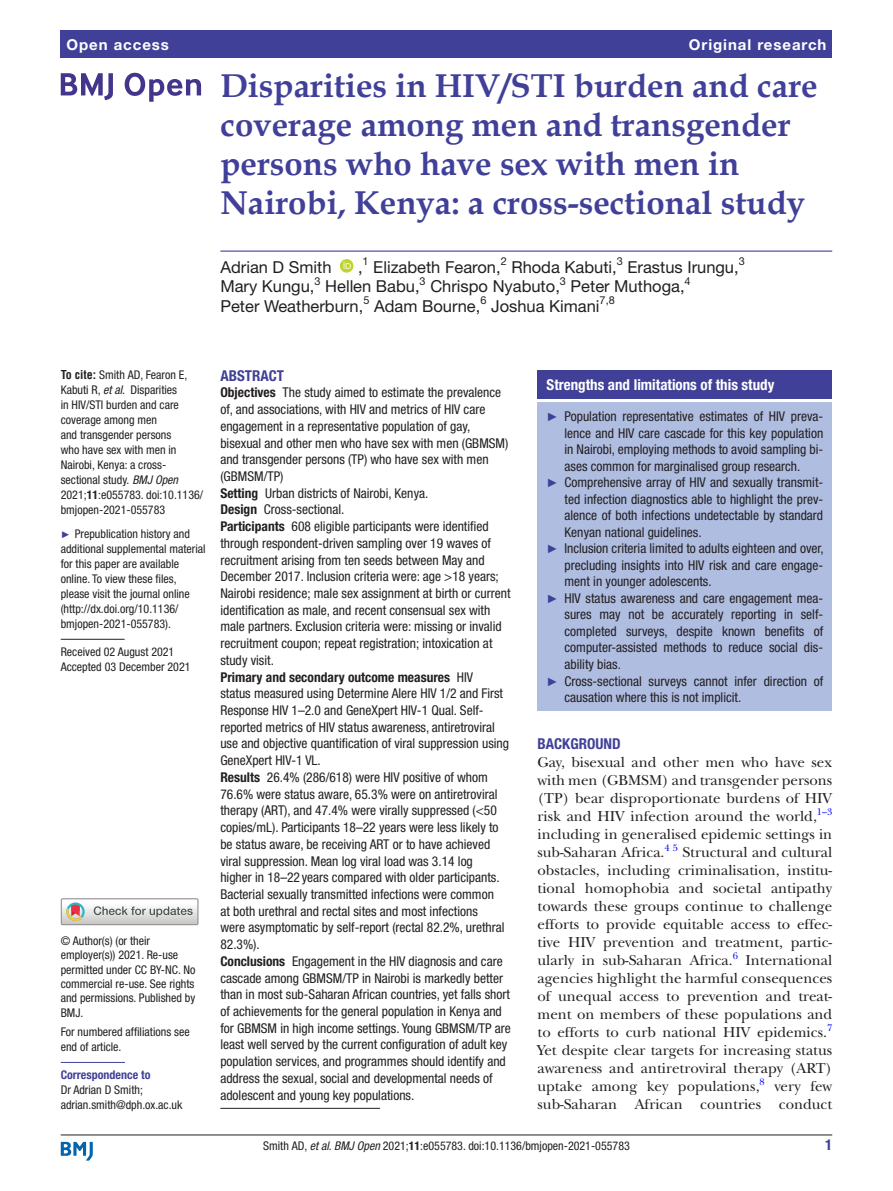
<style>
.page{position:relative;width:893px;height:1191px;background:#fff}
.page>*{position:absolute;margin:0;border:0;box-sizing:border-box;transform-origin:0 0}
.t1{font:700 33px/39px "Book Antiqua";color:#414099}
.t2{font:16.5px "Helvetica Neue LT Std";color:#231f20}
.t3{font:15px/18px "New Baskerville";color:#231f20;text-align:justify}
.t4{font:700 condensed 15px "Helvetica Neue LT Std";color:#fff}
.t5{font:700 15px "Helvetica Neue LT Std";letter-spacing:.065em;color:#fff}
.t6{font:700 condensed 15px "Helvetica Neue LT Std";color:#414099}
.t7{font:condensed 13.5px/16.6px "Helvetica Neue LT Std";color:#231f20}
.t8{font:condensed 12px/15px "Helvetica Neue LT Std";color:#231f20}
.t9{font:700 condensed 12px "Helvetica Neue LT Std";color:#414099}
.t10{font:10.95px "Helvetica Neue LT Std";color:#231f20}
.t11{font:9.9px "New Baskerville";color:#00f}
.s1{font-family:"Helvetica LT Std";font-weight:700}
.s2{font-style:italic}
.s3{font-weight:700}
.s4{font-family:"Arial";font-stretch:normal;font-size:9.75px;color:#414099}
.s5{font-family:"Arial";font-stretch:normal;font-size:12px;color:#414099}
</style>
<div class="page">
<hr style="left:61px;top:1134px;width:771px;height:1px;background:#231f20">
<svg style="left:61px;top:1141px;width:32px;height:19px"></svg>
<div style="left:61px;top:31px;width:771px;height:27px;background:#414099"></div>
<hr style="left:220px;top:250px;width:612px;height:2px;background:#414099">
<svg style="left:340px;top:259px;width:13px;height:14px"></svg>
<hr style="left:61px;top:639px;width:64px;height:1px;background:#231f20">
<hr style="left:61px;top:1062px;width:64px;height:1px;background:#414099">
<svg style="left:61px;top:73px;width:52px;height:27px"></svg>
<svg style="left:125px;top:73px;width:76px;height:29px"></svg>
<div style="left:61px;top:898px;width:138px;height:27px;border:1px solid #969090"></div>
<svg style="left:61px;top:898px;width:137px;height:26px"></svg>
<hr style="left:220px;top:1108px;width:160px;height:1px;background:#231f20">
<div style="left:538px;top:370px;width:294px;height:29px;background:#414099"></div>
<div style="left:538px;top:403px;width:294px;height:308px;background:#afbde1"></div>
<p class="t5" style="left:66px;top:35px;width:104px">Open access</p>
<p class="t5" style="left:689px;top:35px;width:139px">Original research</p>
<h1 class="t1" style="left:220px;top:66px;width:599px">Disparities in HIV/STI burden and care coverage among men and transgender persons who have sex with men in Nairobi, Kenya: a cross-sectional study</h1>
<p class="t2" style="left:220px;top:257px;width:113px">Adrian D Smith</p>
<p class="t2" style="left:358px;top:257px;width:6px">,</p>
<p class="t10" style="left:363px;top:255px;width:8px">1</p>
<p class="t2" style="left:373px;top:257px;width:129px">Elizabeth Fearon,</p>
<p class="t10" style="left:501px;top:255px;width:8px">2</p>
<p class="t2" style="left:511px;top:257px;width:107px">Rhoda Kabuti,</p>
<p class="t10" style="left:617px;top:255px;width:8px">3</p>
<p class="t2" style="left:627px;top:257px;width:113px">Erastus Irungu,</p>
<p class="t10" style="left:739px;top:255px;width:8px">3</p>
<p class="t2" style="left:220px;top:276px;width:96px">Mary Kungu,</p>
<p class="t10" style="left:315px;top:274px;width:8px">3</p>
<p class="t2" style="left:325px;top:276px;width:96px">Hellen Babu,</p>
<p class="t10" style="left:420px;top:274px;width:8px">3</p>
<p class="t2" style="left:430px;top:276px;width:131px">Chrispo Nyabuto,</p>
<p class="t10" style="left:560px;top:274px;width:8px">3</p>
<p class="t2" style="left:571px;top:276px;width:115px">Peter Muthoga,</p>
<p class="t10" style="left:685px;top:274px;width:8px">4</p>
<p class="t2" style="left:220px;top:296px;width:144px">Peter Weatherburn,</p>
<p class="t10" style="left:363px;top:294px;width:8px">5</p>
<p class="t2" style="left:374px;top:296px;width:108px">Adam Bourne,</p>
<p class="t10" style="left:480px;top:294px;width:8px">6</p>
<p class="t2" style="left:491px;top:296px;width:110px">Joshua Kimani</p>
<p class="t10" style="left:600px;top:294px;width:17px">7,8</p>
<p class="t8" style="left:61px;top:367px;width:144px"><span class="s1">To cite:</span> Smith AD, Fearon E,<br>Kabuti R, <span class="s2">et al</span>. Disparities<br>in HIV/STI burden and care coverage among men<br>and transgender persons<br>who have sex with men in<br>Nairobi, Kenya: a cross&shy;sectional study. <span class="s2">BMJ Open<br></span>2021;<span class="s3">11</span>:e055783. doi:10.1136/ bmjopen-2021-055783</p>
<p class="t8" style="left:61px;top:526px;width:146px"><span class="s4">►</span> Prepublication history and additional supplemental material for this paper are available online. To view these files, please visit the journal online (http://dx.doi.org/10.1136/ bmjopen-2021-055783).</p>
<p class="t8" style="left:61px;top:644px;width:131px">Received 02 August 2021<br>Accepted 03 December 2021</p>
<p class="t8" style="left:61px;top:933px;width:136px;line-height:14.4px">© Author(s) (or their employer(s)) 2021. Re-use permitted under CC BY-NC. No commercial re-use. See rights and permissions. Published by<br>BMJ.</p>
<p class="t8" style="left:61px;top:1024px;width:130px">For numbered affiliations see end of article.</p>
<p class="t9" style="left:61px;top:1067px;width:91px">Correspondence to</p>
<p class="t8" style="left:61px;top:1082px;width:123px">Dr Adrian D Smith; adrian.smith@dph.ox.ac.uk</p>
<p class="t6" style="left:220px;top:366px;width:65px">ABSTRACT</p>
<p class="t7" style="left:220px;top:384px;width:292px"><span class="s3">Objectives</span> The study aimed to estimate the prevalence of, and associations, with HIV and metrics of HIV care engagement in a representative population of gay, bisexual and other men who have sex with men (GBMSM) and transgender persons (TP) who have sex with men (GBMSM/TP)<br><span class="s3">Setting</span> Urban districts of Nairobi, Kenya.<br><span class="s3">Design</span> Cross-sectional.<br><span class="s3">Participants</span> 608 eligible participants were identified through respondent-driven sampling over 19 waves of recruitment arising from ten seeds between May and December 2017. Inclusion criteria were: age &gt;18 years; Nairobi residence; male sex assignment at birth or current identification as male, and recent consensual sex with male partners. Exclusion criteria were: missing or invalid recruitment coupon; repeat registration; intoxication at study visit.<br><span class="s3">Primary and secondary outcome measures</span> HIV<br>status measured using Determine Alere HIV 1/2 and First Response HIV 1–2.0 and GeneXpert HIV-1 Qual. Self&shy;reported metrics of HIV status awareness, antiretroviral use and objective quantification of viral suppression using GeneXpert HIV-1 VL.<br><span class="s3">Results</span> 26.4% (286/618) were HIV positive of whom 76.6% were status aware, 65.3% were on antiretroviral therapy (ART), and 47.4% were virally suppressed (&lt;50 copies/mL). Participants 18–22 years were less likely to be status aware, be receiving ART or to have achieved viral suppression. Mean log viral load was 3.14 log<br>higher in 18–22 years compared with older participants.<br>Bacterial sexually transmitted infections were common<br>at both urethral and rectal sites and most infections<br>were asymptomatic by self-report (rectal 82.2%, urethral 82.3%).<br><span class="s3">Conclusions</span> Engagement in the HIV diagnosis and care cascade among GBMSM/TP in Nairobi is markedly better than in most sub-Saharan African countries, yet falls short of achievements for the general population in Kenya and for GBMSM in high income settings. Young GBMSM/TP are least well served by the current configuration of adult key population services, and programmes should identify and address the sexual, social and developmental needs of adolescent and young key populations.</p>
<p class="t4" style="left:547px;top:375px;width:229px">Strengths and limitations of this study</p>
<p class="t7" style="left:547px;top:408px;width:278px"><span class="s5">►</span> Population representative estimates of HIV preva-</p>
<p class="t7" style="left:565px;top:425px;width:260px">lence and HIV care cascade for this key population</p>
<p class="t7" style="left:565px;top:441px;width:260px">in Nairobi, employing methods to avoid sampling bi-</p>
<p class="t7" style="left:565px;top:458px;width:237px">ases common for marginalised group research.</p>
<p class="t7" style="left:547px;top:474px;width:278px"><span class="s5">►</span> Comprehensive array of HIV and sexually transmit-</p>
<p class="t7" style="left:565px;top:491px;width:260px">ted infection diagnostics able to highlight the prev-</p>
<p class="t7" style="left:565px;top:507px;width:260px">alence of both infections undetectable by standard</p>
<p class="t7" style="left:565px;top:524px;width:139px">Kenyan national guidelines.</p>
<p class="t7" style="left:547px;top:540px;width:279px"><span class="s5">►</span> Inclusion criteria limited to adults eighteen and over,</p>
<p class="t7" style="left:565px;top:557px;width:260px">precluding insights into HIV risk and care engage-</p>
<p class="t7" style="left:565px;top:573px;width:149px">ment in younger adolescents.</p>
<p class="t7" style="left:547px;top:590px;width:278px"><span class="s5">►</span> HIV status awareness and care engagement mea-</p>
<p class="t7" style="left:565px;top:606px;width:260px">sures may not be accurately reporting in self-</p>
<p class="t7" style="left:565px;top:623px;width:260px">completed surveys, despite known benefits of</p>
<p class="t7" style="left:565px;top:639px;width:260px">computer-assisted methods to reduce social dis-</p>
<p class="t7" style="left:565px;top:656px;width:58px">ability bias.</p>
<p class="t7" style="left:547px;top:672px;width:278px"><span class="s5">►</span> Cross-sectional surveys cannot infer direction of</p>
<p class="t7" style="left:565px;top:689px;width:178px">causation where this is not implicit.</p>
<p class="t6" style="left:538px;top:735px;width:85px">BACKGROUND</p>
<p class="t3" style="left:538px;top:753px;width:296px">Gay, bisexual and other men who have sex with men (GBMSM) and transgender persons (TP) bear disproportionate burdens of HIV risk and HIV infection around the world,</p>
<p class="t11" style="left:817px;top:805px;width:17px">1–3</p>
<p class="t3" style="left:538px;top:825px;width:296px">including in generalised epidemic settings in sub-Saharan Africa.</p>
<p class="t11" style="left:664px;top:841px;width:15px">4 5</p>
<p class="t3" style="left:538px;top:843px;width:296px;text-indent:145px">Structural and cultural obstacles, including criminalisation, institu&shy;tional homophobia and societal antipathy towards these groups continue to challenge efforts to provide equitable access to effec&shy;tive HIV prevention and treatment, partic&shy;ularly in sub-Saharan Africa.</p>
<p class="t11" style="left:733px;top:949px;width:7px">6</p>
<p class="t3" style="left:538px;top:951px;width:296px;text-indent:208px">International agencies highlight the harmful consequences of unequal access to prevention and treat&shy;ment on members of these populations and to efforts to curb national HIV epidemics.<sup>7<br></sup>Yet despite clear targets for increasing status awareness and antiretroviral therapy (ART) uptake among key populations,</p>
<p class="t11" style="left:759px;top:1075px;width:7px">8</p>
<p class="t3" style="left:538px;top:1077px;width:296px;text-align:right">very few<br>sub-Saharan African countries conduct</p>
<p class="t8" style="left:263px;top:1137px;width:368px">Smith AD, <span class="s2">et al</span>. <span class="s2">BMJ Open</span> 2021;<span class="s3">11</span>:e055783. doi:10.1136/bmjopen-2021-055783</p>
<p class="t6" style="left:825px;top:1135px;width:9px">1</p>
</div>
